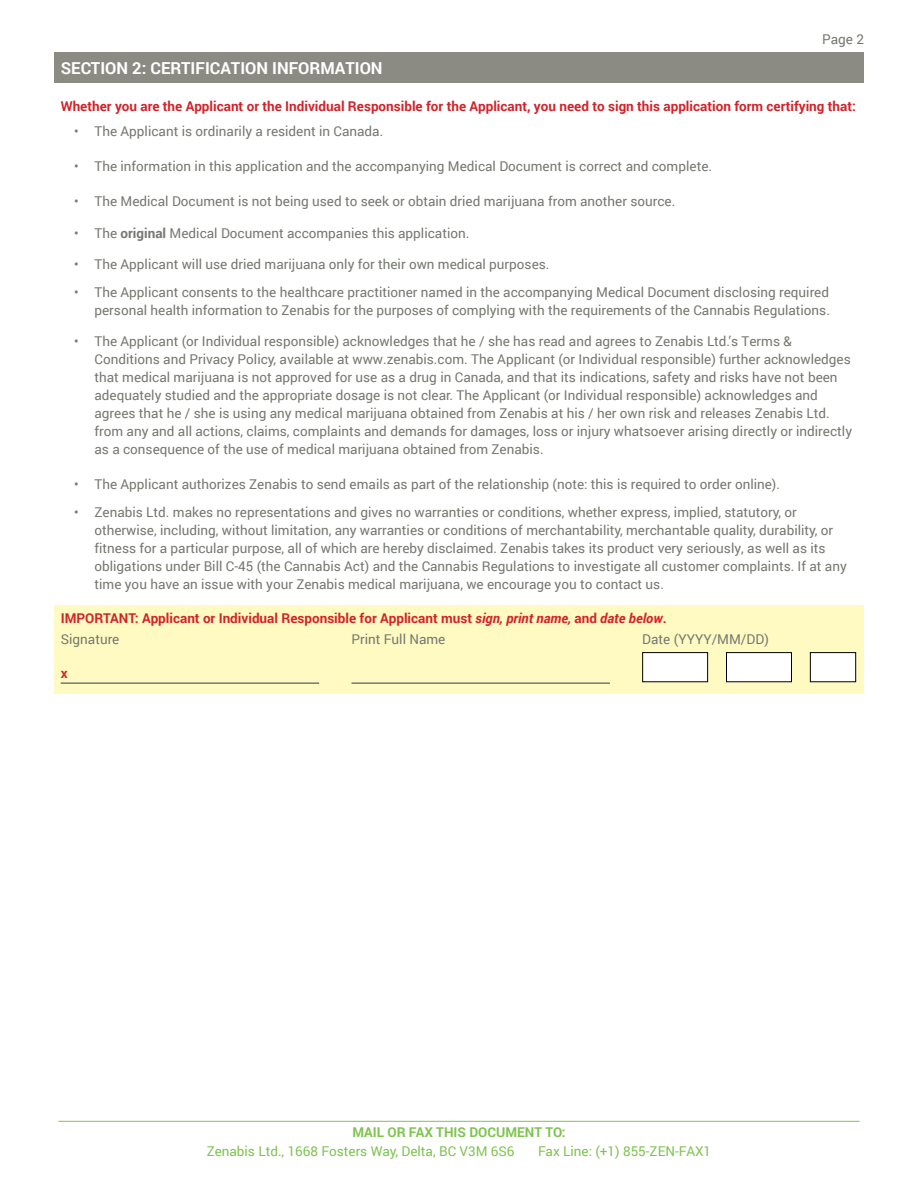
<style>
.page{position:relative;width:918px;height:1188px;background:#fff}
.page>*{position:absolute;margin:0;border:0;box-sizing:border-box;transform-origin:0 0}
.t1{font:700 16.5px "Roboto";color:#fff}
.t2{font:13.5px/18px "Roboto";color:#757870}
.t3{font:700 13.5px "Roboto";color:#d2232a}
.t4{font:13.5px "Roboto";color:#7ec34f}
.t5{font:700 13.5px "Roboto";color:#7ec34f}
.s1{font-weight:700}
.s2{font-style:italic}
</style>
<div class="page">
<hr style="left:58px;top:1121px;width:802px;height:1px;background:#7ec34f">
<div style="left:54px;top:605px;width:810px;height:89px;background:#fffac2"></div>
<div style="left:54px;top:52px;width:810px;height:31px;background:#8b8b84"></div>
<hr style="left:61px;top:682px;width:258px;height:2px;background:#757870">
<hr style="left:351px;top:682px;width:259px;height:2px;background:#757870">
<div style="left:643px;top:653px;width:65px;height:29px;background:#fff"></div>
<div style="left:642px;top:652px;width:66px;height:30px;border:1px solid #000"></div>
<div style="left:727px;top:653px;width:64px;height:29px;background:#fff"></div>
<div style="left:726px;top:652px;width:66px;height:30px;border:1px solid #000"></div>
<div style="left:810px;top:653px;width:46px;height:29px;background:#fff"></div>
<div style="left:810px;top:652px;width:46px;height:30px;border:1px solid #000"></div>
<p class="t2" style="left:822px;top:29px;width:43px">Page 2</p>
<p class="t1" style="left:61px;top:57px;width:323px">SECTION 2: CERTIFICATION INFORMATION</p>
<p class="t3" style="left:61px;top:97px;width:797px">Whether you are the Applicant or the Individual Responsible for the Applicant, you need to sign this application form certifying that:</p>
<p class="t2" style="left:74px;top:122px;width:311px">• The Applicant is ordinarily a resident in Canada.</p>
<p class="t2" style="left:74px;top:157px;width:639px">• The information in this application and the accompanying Medical Document is correct and complete.</p>
<p class="t2" style="left:74px;top:192px;width:603px">• The Medical Document is not being used to seek or obtain dried marijuana from another source.</p>
<p class="t2" style="left:74px;top:223px;width:397px">• The <span class="s1">original</span> Medical Document accompanies this application.</p>
<p class="t2" style="left:74px;top:255px;width:477px">• The Applicant will use dried marijuana only for their own medical purposes.</p>
<p class="t2" style="left:74px;top:283px;width:757px;text-align:right">• The Applicant consents to the healthcare practitioner named in the accompanying Medical Document disclosing required personal health information to Zenabis for the purposes of complying with the requirements of the Cannabis Regulations.</p>
<p class="t2" style="left:94px;top:332px;width:759px;text-indent:-20px">• The Applicant (or Individual responsible) acknowledges that he / she has read and agrees to Zenabis Ltd.’s Terms &amp; Conditions and Privacy Policy, available at www.zenabis.com. The Applicant (or Individual responsible) further acknowledges that medical marijuana is not approved for use as a drug in Canada, and that its indications, safety and risks have not been adequately studied and the appropriate dosage is not clear. The Applicant (or Individual responsible) acknowledges and agrees that he / she is using any medical marijuana obtained from Zenabis at his / her own risk and releases Zenabis Ltd. from any and all actions, claims, complaints and demands for damages, loss or injury whatsoever arising directly or indirectly as a consequence of the use of medical marijuana obtained from Zenabis.</p>
<p class="t2" style="left:74px;top:475px;width:707px">• The Applicant authorizes Zenabis to send emails as part of the relationship (note: this is required to order online).</p>
<p class="t2" style="left:94px;top:503px;width:754px;text-indent:-20px">• Zenabis Ltd. makes no representations and gives no warranties or conditions, whether express, implied, statutory, or otherwise, including, without limitation, any warranties or conditions of merchantability, merchantable quality, durability, or fitness for a particular purpose, all of which are hereby disclaimed. Zenabis takes its product very seriously, as well as its obligations under Bill C-45 (the Cannabis Act) and the Cannabis Regulations to investigate all customer complaints. If at any time you have an issue with your Zenabis medical marijuana, we encourage you to contact us.</p>
<p class="t3" style="left:61px;top:609px;width:607px">IMPORTANT: Applicant or Individual Responsible for Applicant must <span class="s2">sign, print name,</span> and <span class="s2">date below</span>.</p>
<p class="t2" style="left:61px;top:630px;width:60px">Signature</p>
<p class="t2" style="left:352px;top:630px;width:95px">Print Full Name</p>
<p class="t3" style="left:61px;top:664px;width:8px">x</p>
<p class="t2" style="left:642px;top:630px;width:128px">Date (YYYY/MM/DD)</p>
<p class="t5" style="left:352px;top:1123px;width:215px">MAIL OR FAX THIS DOCUMENT TO:</p>
<p class="t4" style="left:207px;top:1142px;width:309px">Zenabis Ltd., 1668 Fosters Way, Delta, BC V3M 6S6</p>
<p class="t4" style="left:538px;top:1142px;width:175px">Fax Line: (+1) 855-ZEN-FAX1</p>
</div>
